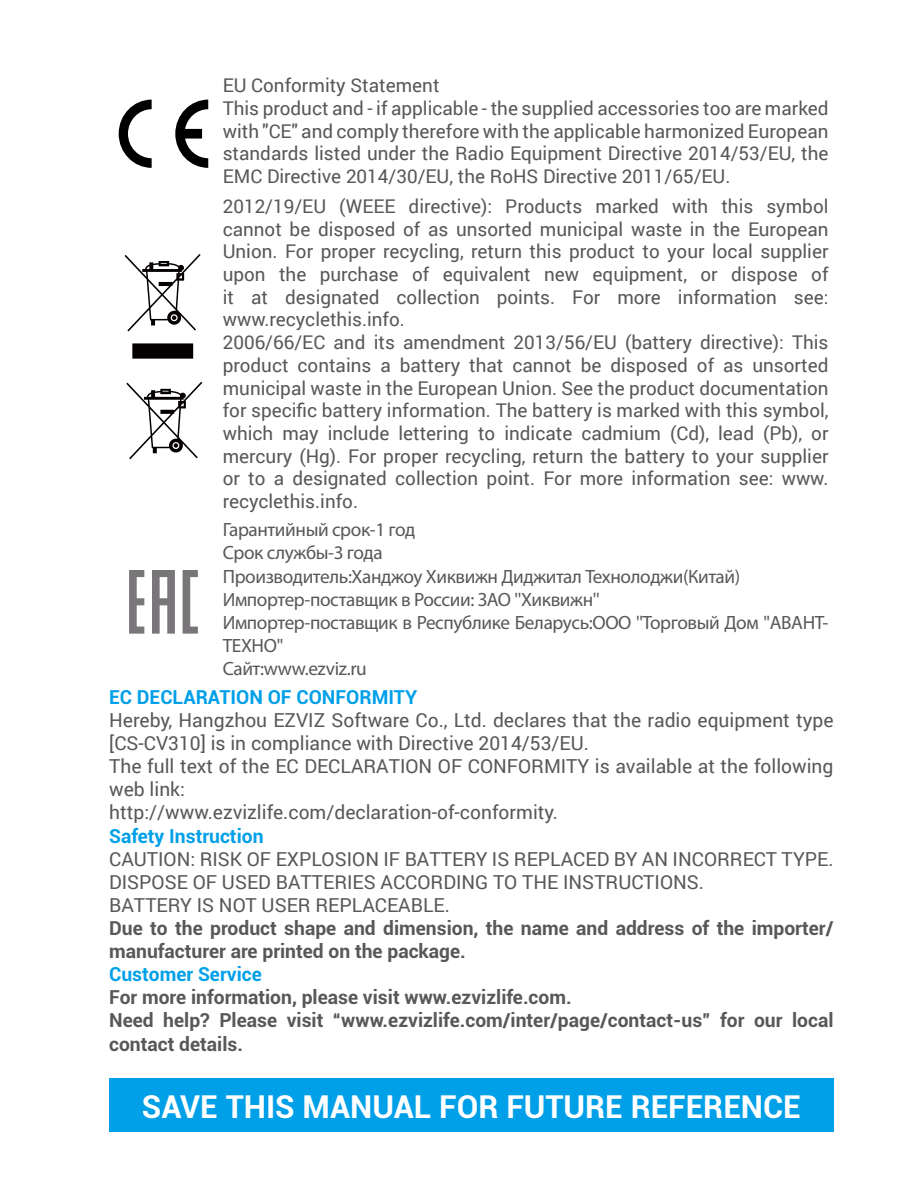
<style>
.page{position:relative;width:903px;height:1201px;background:#fff}
.page>*{position:absolute;margin:0;border:0;box-sizing:border-box;transform-origin:0 0}
.t1{font:700 31.5px "Roboto";color:#fff}
.t2{font:19.25px/23.1px "Roboto";color:#595757}
.t3{font:700 19.25px/23.1px "Roboto";color:#595757}
.t4{font:19.25px/23.1px "Myriad Pro";letter-spacing:-.02em;color:#595757}
.t5{font:700 19.25px "Roboto";color:#00a0e9}
.t6{font:18.9px/22.8px "Roboto";color:#595757}
</style>
<div class="page">
<div style="left:109px;top:1077px;width:724px;height:54px;background:#00a0e9"></div>
<svg style="left:119px;top:100px;width:33px;height:68px"></svg>
<svg style="left:175px;top:100px;width:33px;height:68px"></svg>
<svg style="left:125px;top:254px;width:77px;height:205px"></svg>
<svg style="left:129px;top:570px;width:15px;height:63px"></svg>
<svg style="left:152px;top:570px;width:23px;height:63px"></svg>
<svg style="left:183px;top:570px;width:15px;height:63px"></svg>
<p class="t6" style="left:223px;top:73px;width:607px">EU Conformity Statement<br>This product and - if applicable - the supplied accessories too are marked with "CE" and comply therefore with the applicable harmonized European standards listed under the Radio Equipment Directive 2014/53/EU, the EMC Directive 2014/30/EU, the RoHS Directive 2011/65/EU.</p>
<p class="t6" style="left:223px;top:194px;width:607px">2012/19/EU (WEEE directive): Products marked with this symbol cannot be disposed of as unsorted municipal waste in the European Union. For proper recycling, return this product to your local supplier upon the purchase of equivalent new equipment, or dispose of it at designated collection points. For more information see: www.recyclethis.info.<br>2006/66/EC and its amendment 2013/56/EU (battery directive): This product contains a battery that cannot be disposed of as unsorted municipal waste in the European Union. See the product documentation for specific battery information. The battery is marked with this symbol, which may include lettering to indicate cadmium (Cd), lead (Pb), or mercury (Hg). For proper recycling, return the battery to your supplier or to a designated collection point. For more information see: www. recyclethis.info.</p>
<p class="t4" style="left:223px;top:518px;width:607px">Гарантийный срок-1 год<br>Срок службы-3 года<br>Производитель:Ханджоу Хиквижн Диджитал Технолоджи(Китай)<br>Импортер-поставщик в России: ЗАО ''Хиквижн''<br>Импортер-поставщик в Республике Беларусь:ООО ''Торговый Дом ''АВАНТ-ТЕХНО''<br>Сайт:www.ezviz.ru</p>
<p class="t5" style="left:109px;top:683px;width:310px">EC DECLARATION OF CONFORMITY</p>
<p class="t2" style="left:109px;top:708px;width:726px">Hereby, Hangzhou EZVIZ Software Co., Ltd. declares that the radio equipment type [CS-CV310] is in compliance with Directive 2014/53/EU.<br>The full text of the EC DECLARATION OF CONFORMITY is available at the following web link:<br>http://www.ezvizlife.com/declaration-of-conformity.</p>
<p class="t5" style="left:109px;top:822px;width:156px">Safety Instruction</p>
<p class="t2" style="left:109px;top:846px;width:726px">CAUTION: RISK OF EXPLOSION IF BATTERY IS REPLACED BY AN INCORRECT TYPE.<br>DISPOSE OF USED BATTERIES ACCORDING TO THE INSTRUCTIONS.<br>BATTERY IS NOT USER REPLACEABLE.</p>
<p class="t3" style="left:109px;top:915px;width:726px">Due to the product shape and dimension, the name and address of the importer/ manufacturer are printed on the package.</p>
<p class="t5" style="left:109px;top:960px;width:154px">Customer Service</p>
<p class="t3" style="left:109px;top:985px;width:726px">For more information, please visit www.ezvizlife.com.<br>Need help? Please visit “www.ezvizlife.com/inter/page/contact-us” for our local contact details.</p>
<h1 class="t1" style="left:142px;top:1084px;width:660px">SAVE THIS MANUAL FOR FUTURE REFERENCE</h1>
</div>
